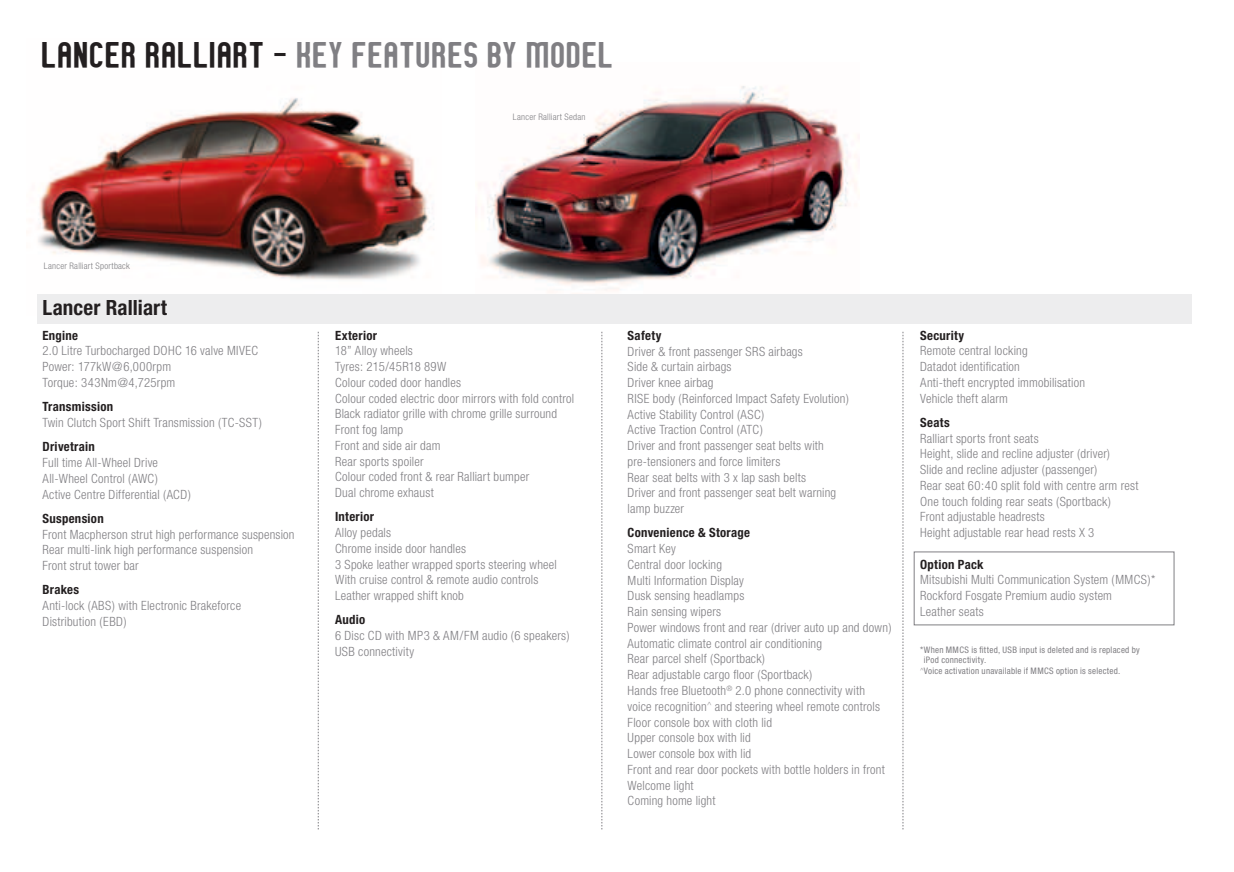
<style>
.page{position:relative;width:1234px;height:872px;background:#fff}
.page>*{position:absolute;margin:0;border:0;box-sizing:border-box;transform-origin:0 0}
.t1{font:39px "Mitsu Gothic";letter-spacing:.04em;color:#231f20}
.t2{font:39px "Mitsu Gothic";color:#807f83}
.t3{font:700 condensed 21px "Helvetica Neue";letter-spacing:.005em;color:#231f20}
.t4{font:300 condensed 12.75px/15.8px "Helvetica Neue";letter-spacing:.015em;color:#807f83}
.t5{font:700 condensed 12.75px "Helvetica Neue";letter-spacing:.02em;color:#231f20}
.t6{font:condensed 9px "Helvetica Neue";letter-spacing:.03em;color:#807f83}
.t7{font:300 condensed 9px "Helvetica Neue";letter-spacing:.03em;color:#807f83}
.s1{color:#807f83}
</style>
<div class="page">
<img style="left:38px;top:98px;width:396px;height:182px">
<img style="left:481px;top:86px;width:376px;height:204px">
<div style="left:37px;top:294px;width:1154px;height:29px;background:#ededee"></div>
<svg style="left:318px;top:332px;width:1px;height:497px"></svg>
<svg style="left:601px;top:332px;width:1px;height:497px"></svg>
<svg style="left:902px;top:332px;width:1px;height:497px"></svg>
<div style="left:913px;top:551px;width:261px;height:74px;border:1px solid #807f83"></div>
<h1 class="t1" style="left:42px;top:36px;width:343px">LANCER RALLIART – <span class="s1">KEY FEATURES</span></h1>
<h1 class="t2" style="left:487px;top:36px;width:111px">BY MODEL</h1>
<p class="t7" style="left:513px;top:111px;width:74px">Lancer Ralliart Sedan</p>
<p class="t7" style="left:44px;top:261px;width:87px">Lancer Ralliart Sportback</p>
<h2 class="t3" style="left:43px;top:295px;width:126px">Lancer Ralliart</h2>
<p class="t5" style="left:43px;top:327px;width:37px">Engine</p>
<p class="t4" style="left:43px;top:343px;width:217px">2.0 Litre Turbocharged DOHC 16 valve MIVEC<br>Power: 177kW@6,000rpm<br>Torque: 343Nm@4,725rpm</p>
<p class="t5" style="left:43px;top:399px;width:72px">Transmission</p>
<p class="t4" style="left:43px;top:414px;width:221px">Twin Clutch Sport Shift Transmission (TC-SST)</p>
<p class="t5" style="left:43px;top:439px;width:54px">Drivetrain</p>
<p class="t4" style="left:43px;top:454px;width:150px">Full time All-Wheel Drive<br>All-Wheel Control (AWC)<br>Active Centre Differential (ACD)</p>
<p class="t5" style="left:43px;top:510px;width:63px">Suspension</p>
<p class="t4" style="left:43px;top:526px;width:253px">Front Macpherson strut high performance suspension<br>Rear multi-link high performance suspension<br>Front strut tower bar</p>
<p class="t5" style="left:43px;top:582px;width:38px">Brakes</p>
<p class="t4" style="left:43px;top:597px;width:200px">Anti-lock (ABS) with Electronic Brakeforce<br>Distribution (EBD)</p>
<p class="t5" style="left:335px;top:327px;width:43px">Exterior</p>
<p class="t4" style="left:335px;top:343px;width:240px">18” Alloy wheels<br>Tyres: 215/45R18 89W<br>Colour coded door handles<br>Colour coded electric door mirrors with fold control<br>Black radiator grille with chrome grille surround<br>Front fog lamp<br>Front and side air dam<br>Rear sports spoiler<br>Colour coded front &amp; rear Ralliart bumper<br>Dual chrome exhaust</p>
<p class="t5" style="left:335px;top:509px;width:41px">Interior</p>
<p class="t4" style="left:335px;top:525px;width:223px">Alloy pedals<br>Chrome inside door handles<br>3 Spoke leather wrapped sports steering wheel<br>With cruise control &amp; remote audio controls<br>Leather wrapped shift knob</p>
<p class="t5" style="left:335px;top:612px;width:32px">Audio</p>
<p class="t4" style="left:335px;top:627px;width:236px">6 Disc CD with MP3 &amp; AM/FM audio (6 speakers)<br>USB connectivity</p>
<p class="t5" style="left:627px;top:327px;width:35px">Safety</p>
<p class="t4" style="left:627px;top:343px;width:223px">Driver &amp; front passenger SRS airbags<br>Side &amp; curtain airbags<br>Driver knee airbag<br>RISE body (Reinforced Impact Safety Evolution)<br>Active Stability Control (ASC)<br>Active Traction Control (ATC)<br>Driver and front passenger seat belts with pre-tensioners and force limiters<br>Rear seat belts with 3 x lap sash belts<br>Driver and front passenger seat belt warning lamp buzzer</p>
<p class="t5" style="left:627px;top:525px;width:124px">Convenience &amp; Storage</p>
<p class="t4" style="left:627px;top:540px;width:265px">Smart Key<br>Central door locking<br>Multi Information Display<br>Dusk sensing headlamps<br>Rain sensing wipers<br>Power windows front and rear (driver auto up and down)<br>Automatic climate control air conditioning<br>Rear parcel shelf (Sportback)<br>Rear adjustable cargo floor (Sportback)<br>Hands free Bluetooth<sup>®</sup> 2.0 phone connectivity with voice recognition<sup>^</sup> and steering wheel remote controls<br>Floor console box with cloth lid<br>Upper console box with lid<br>Lower console box with lid<br>Front and rear door pockets with bottle holders in front<br>Welcome light<br>Coming home light</p>
<p class="t5" style="left:919px;top:327px;width:45px">Security</p>
<p class="t4" style="left:919px;top:343px;width:166px">Remote central locking<br>Datadot identification<br>Anti-theft encrypted immobilisation<br>Vehicle theft alarm</p>
<p class="t5" style="left:919px;top:415px;width:31px">Seats</p>
<p class="t4" style="left:919px;top:430px;width:220px">Ralliart sports front seats<br>Height, slide and recline adjuster (driver)<br>Slide and recline adjuster (passenger)<br>Rear seat 60:40 split fold with centre arm rest One touch folding rear seats (Sportback)<br>Front adjustable headrests<br>Height adjustable rear head rests X 3</p>
<p class="t5" style="left:919px;top:556px;width:65px">Option Pack</p>
<p class="t4" style="left:919px;top:572px;width:237px">Mitsubishi Multi Communication System (MMCS)*<br>Rockford Fosgate Premium audio system<br>Leather seats</p>
<p class="t6" style="left:919px;top:644px;width:221px">*When MMCS is fitted, USB input is deleted and is replaced by</p>
<p class="t6" style="left:923px;top:655px;width:64px">iPod connectivity.</p>
<p class="t6" style="left:919px;top:665px;width:201px"><sup>^</sup>Voice activation unavailable if MMCS option is selected.</p>
</div>
